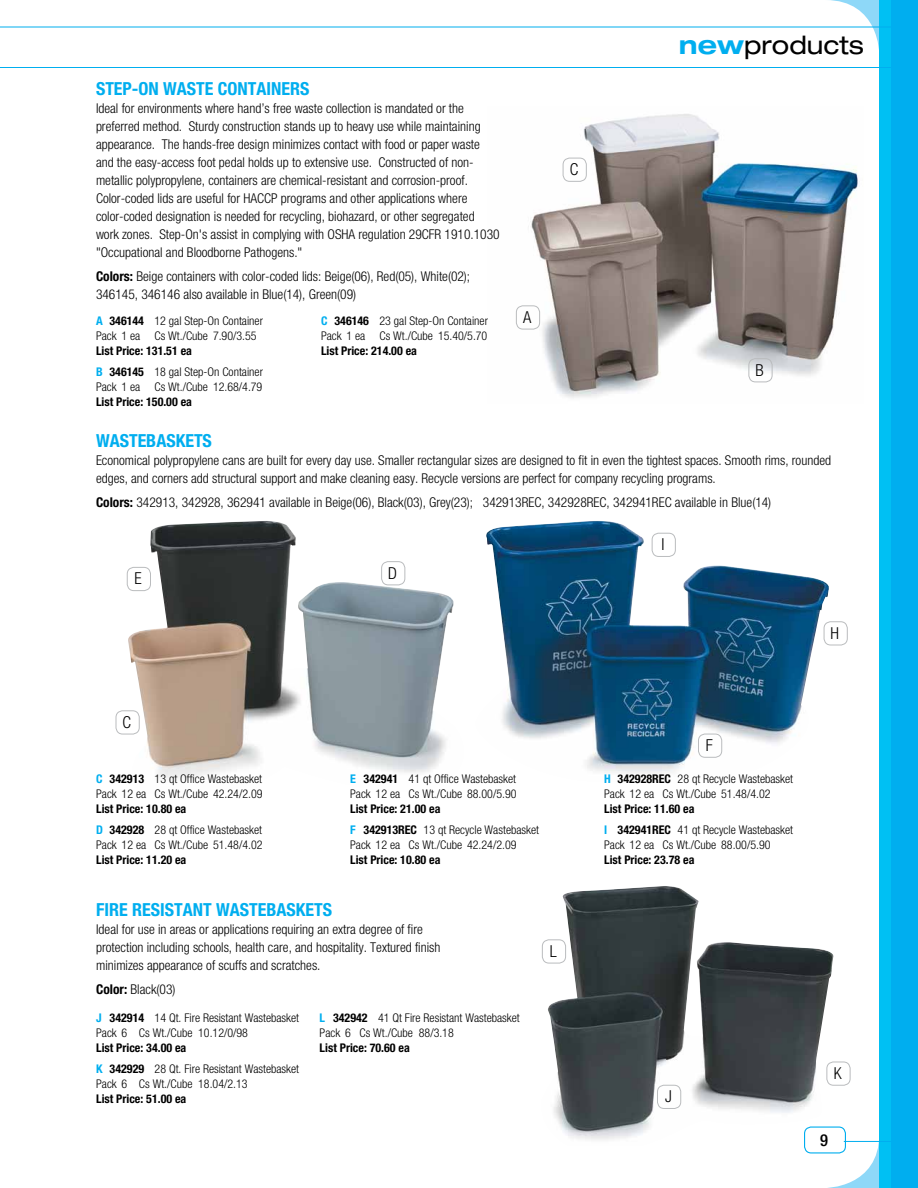
<style>
.page{position:relative;width:918px;height:1188px;background:#fff}
.page>*{position:absolute;margin:0;border:0;box-sizing:border-box;transform-origin:0 0}
.t1{font:expanded 25.5px "Helvetica Neue LT Std";color:#000}
.t2{font:700 condensed 18px "Helvetica Neue LT Std";color:#00aeef}
.t3{font:300 condensed 16.5px "Helvetica Neue LT Std";color:#000}
.t4{font:500 condensed 16.5px "Helvetica Neue LT Std";color:#000}
.t5{font:300 condensed 13.5px/18px "Helvetica Neue LT Std";color:#000}
.t6{font:300 condensed 12px/15px "Helvetica Neue LT Std";color:#000}
.t7{font:700 condensed 12px/21px "Helvetica Neue LT Std";color:#000}
.s1{font-weight:700}
.s2{font-weight:700;color:#00aeef}
.s3{color:#00aeef}
.s4{font-weight:300}
</style>
<div class="page">
<div style="left:880px;top:0;width:38px;height:1188px;background:#00c0f3"></div>
<div style="left:891px;top:0;width:27px;height:1188px;background:#00aeef"></div>
<div style="left:804px;top:1126px;width:42px;height:28px;border:1px solid #00aeef;border-radius:7px"></div>
<hr style="left:844px;top:1141px;width:74px;height:1px;background:#00aeef">
<hr style="left:0;top:27px;width:904px;height:1px;background:#00aeef">
<hr style="left:0;top:67px;width:904px;height:1px;background:#00aeef">
<img style="left:486px;top:521px;width:345px;height:252px">
<img style="left:122px;top:521px;width:332px;height:258px">
<div style="left:116px;top:710px;width:24px;height:24px;border:1px solid #babcbe;border-radius:7px"></div>
<div style="left:381px;top:561px;width:24px;height:24px;border:1px solid #babcbe;border-radius:7px"></div>
<div style="left:127px;top:567px;width:24px;height:24px;border:1px solid #babcbe;border-radius:7px"></div>
<div style="left:698px;top:734px;width:24px;height:24px;border:1px solid #babcbe;border-radius:7px"></div>
<div style="left:824px;top:621px;width:24px;height:24px;border:1px solid #babcbe;border-radius:7px"></div>
<div style="left:652px;top:533px;width:24px;height:24px;border:1px solid #babcbe;border-radius:7px"></div>
<img style="left:541px;top:886px;width:293px;height:260px">
<div style="left:657px;top:1085px;width:24px;height:24px;border:1px solid #babcbe;border-radius:7px"></div>
<div style="left:827px;top:1062px;width:24px;height:24px;border:1px solid #babcbe;border-radius:7px"></div>
<div style="left:542px;top:939px;width:24px;height:24px;border:1px solid #babcbe;border-radius:7px"></div>
<img style="left:516px;top:114px;width:344px;height:284px">
<div style="left:516px;top:305px;width:24px;height:24px;border:1px solid #babcbe;border-radius:7px"></div>
<div style="left:748px;top:358px;width:24px;height:24px;border:1px solid #babcbe;border-radius:7px"></div>
<div style="left:563px;top:158px;width:24px;height:24px;border:1px solid #babcbe;border-radius:7px"></div>
<h2 class="t2" style="left:96px;top:78px;width:215px">STEP-ON WASTE CONTAINERS</h2>
<p class="t5" style="left:96px;top:99px;width:405px">Ideal for environments where hand’s free waste collection is mandated or the preferred method. Sturdy construction stands up to heavy use while maintaining appearance. The hands-free design minimizes contact with food or paper waste and the easy-access foot pedal holds up to extensive use. Constructed of non&shy;metallic polypropylene, containers are chemical-resistant and corrosion-proof.<br>Color-coded lids are useful for HACCP programs and other applications where color-coded designation is needed for recycling, biohazard, or other segregated work zones. Step-On's assist in complying with OSHA regulation 29CFR 1910.1030 "Occupational and Bloodborne Pathogens."</p>
<p class="t5" style="left:96px;top:267px;width:376px"><span class="s1">Colors:</span> Beige containers with color-coded lids: Beige(06), Red(05), White(02);<br>346145, 346146 also available in Blue(14), Green(09)</p>
<p class="t6" style="left:96px;top:313px;width:169px"><span class="s2">A</span> <span class="s1">346144</span> 12 gal Step-On Container<br>Pack 1 ea Cs Wt./Cube 7.90/3.55</p>
<p class="t7" style="left:96px;top:340px;width:169px">List Price: 131.51 ea<br><span class="s3">B</span> 346145 <span class="s4">18 gal Step-On Container</span></p>
<p class="t6" style="left:96px;top:379px;width:168px">Pack 1 ea Cs Wt./Cube 12.68/4.79</p>
<p class="t7" style="left:96px;top:391px;width:98px">List Price: 150.00 ea</p>
<p class="t6" style="left:321px;top:313px;width:169px"><span class="s2">C</span> <span class="s1">346146</span> 23 gal Step-On Container<br>Pack 1 ea Cs Wt./Cube 15.40/5.70</p>
<p class="t7" style="left:321px;top:340px;width:98px">List Price: 214.00 ea</p>
<p class="t3" style="left:523px;top:307px;width:10px">A</p>
<p class="t3" style="left:570px;top:160px;width:10px">C</p>
<h1 class="t1" style="left:679px;top:30px;width:187px"><span class="s2">new</span>products</h1>
<p class="t3" style="left:756px;top:360px;width:10px">B</p>
<h2 class="t2" style="left:96px;top:429px;width:117px">WASTEBASKETS</h2>
<p class="t5" style="left:96px;top:451px;width:737px">Economical polypropylene cans are built for every day use. Smaller rectangular sizes are designed to fit in even the tightest spaces. Smooth rims, rounded edges, and corners add structural support and make cleaning easy. Recycle versions are perfect for company recycling programs.</p>
<p class="t5" style="left:96px;top:493px;width:677px"><span class="s1">Colors:</span> 342913, 342928, 362941 available in Beige(06), Black(03), Grey(23); 342913REC, 342928REC, 342941REC available in Blue(14)</p>
<p class="t3" style="left:134px;top:569px;width:9px">E</p>
<p class="t3" style="left:388px;top:563px;width:10px">D</p>
<p class="t3" style="left:123px;top:712px;width:10px">C</p>
<p class="t6" style="left:96px;top:771px;width:168px"><span class="s2">C</span> <span class="s1">342913</span> 13 qt Office Wastebasket<br>Pack 12 ea Cs Wt./Cube 42.24/2.09</p>
<p class="t7" style="left:96px;top:798px;width:167px">List Price: 10.80 ea<br><span class="s3">D</span> 342928 <span class="s4">28 qt Office Wastebasket</span></p>
<p class="t6" style="left:96px;top:837px;width:168px">Pack 12 ea Cs Wt./Cube 51.48/4.02</p>
<p class="t7" style="left:96px;top:849px;width:92px">List Price: 11.20 ea</p>
<p class="t6" style="left:350px;top:771px;width:168px"><span class="s2">E</span> <span class="s1">342941</span> 41 qt Office Wastebasket<br>Pack 12 ea Cs Wt./Cube 88.00/5.90</p>
<p class="t7" style="left:350px;top:798px;width:190px">List Price: 21.00 ea<br><span class="s3">F</span> 342913REC <span class="s4">13 qt Recycle Wastebasket</span></p>
<p class="t6" style="left:350px;top:837px;width:168px">Pack 12 ea Cs Wt./Cube 42.24/2.09</p>
<p class="t7" style="left:350px;top:849px;width:92px">List Price: 10.80 ea</p>
<h2 class="t2" style="left:96px;top:899px;width:237px">FIRE RESISTANT WASTEBASKETS</h2>
<p class="t5" style="left:96px;top:920px;width:346px">Ideal for use in areas or applications requiring an extra degree of fire protection including schools, health care, and hospitality. Textured finish minimizes appearance of scuffs and scratches.</p>
<p class="t5" style="left:96px;top:980px;width:81px"><span class="s1">Color:</span> Black(03)</p>
<p class="t6" style="left:96px;top:1010px;width:205px"><span class="s2">J</span> <span class="s1">342914</span> 14 Qt. Fire Resistant Wastebasket<br>Pack 6 Cs Wt./Cube 10.12/0/98</p>
<p class="t6" style="left:96px;top:1037px;width:205px;line-height:21px"><span class="s1">List Price: 34.00 ea<br></span><span class="s2">K</span> <span class="s1">342929</span> 28 Qt. Fire Resistant Wastebasket</p>
<p class="t6" style="left:96px;top:1076px;width:153px">Pack 6 Cs Wt./Cube 18.04/2.13</p>
<p class="t7" style="left:96px;top:1088px;width:92px">List Price: 51.00 ea</p>
<p class="t6" style="left:320px;top:1010px;width:202px"><span class="s2">L</span> <span class="s1">342942</span> 41 Qt Fire Resistant Wastebasket<br>Pack 6 Cs Wt./Cube 88/3.18</p>
<p class="t7" style="left:320px;top:1037px;width:92px">List Price: 70.60 ea</p>
<p class="t3" style="left:550px;top:941px;width:9px">L</p>
<p class="t3" style="left:661px;top:535px;width:5px">I</p>
<p class="t3" style="left:831px;top:623px;width:10px">H</p>
<p class="t3" style="left:706px;top:736px;width:9px">F</p>
<p class="t6" style="left:604px;top:771px;width:190px"><span class="s2">H</span> <span class="s1">342928REC</span> 28 qt Recycle Wastebasket<br>Pack 12 ea Cs Wt./Cube 51.48/4.02</p>
<p class="t7" style="left:604px;top:798px;width:190px">List Price: 11.60 ea<br><span class="s3">I</span> 342941REC <span class="s4">41 qt Recycle Wastebasket</span></p>
<p class="t6" style="left:604px;top:837px;width:168px">Pack 12 ea Cs Wt./Cube 88.00/5.90</p>
<p class="t7" style="left:604px;top:849px;width:92px">List Price: 23.78 ea</p>
<p class="t3" style="left:665px;top:1087px;width:8px">J</p>
<p class="t3" style="left:834px;top:1064px;width:9px">K</p>
<p class="t4" style="left:820px;top:1130px;width:9px">9</p>
</div>
